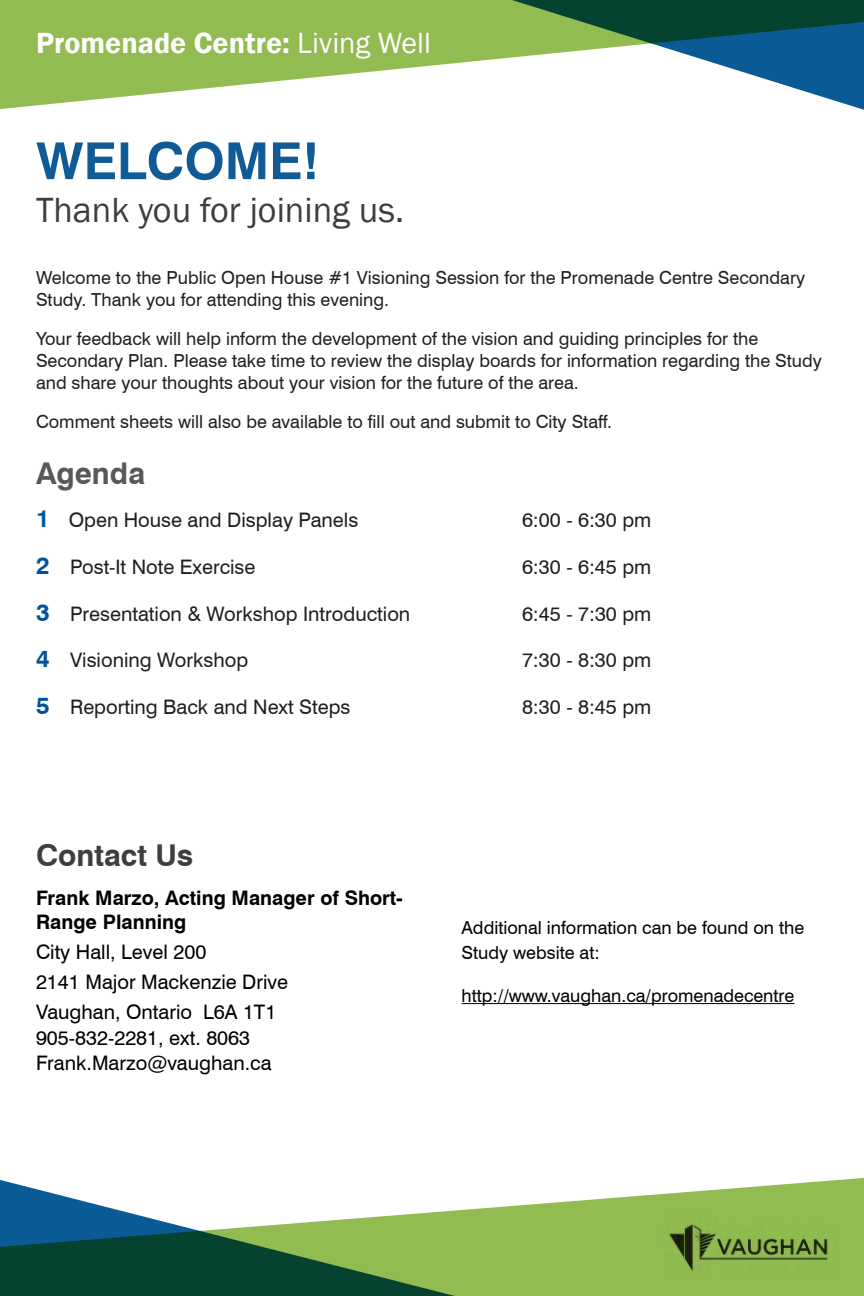
<style>
.page{position:relative;width:864px;height:1296px;background:#fff}
.page>*{position:absolute;margin:0;border:0;box-sizing:border-box;transform-origin:0 0}
.Board_Header{font:700 51px "Swiss 721 BT";color:#105a95}
.Board_Header-2{font:36px "Franklin Gothic";color:#3e3e3f}
.t1{font:600 30px "Franklin Gothic";color:#fff}
.Section_Subtitle{font:700 30px "Swiss 721 BT";color:#3e3e3f}
.Section_Subtitle-2{font:700 30px "Swiss 721 BT";color:#57585a}
.Body_Text{font:20px "Swiss 721 BT";color:#231f20}
.Body_Text-2{font:20px/30px "Swiss 721 BT";color:#000}
.Body_Text-3{font:700 20px/24px "Swiss 721 BT";color:#000}
.Body_Text-4{font:18px/21.6px "Swiss 721 BT";color:#231f20}
.Body_Text-5{font:18px/25px "Swiss 721 BT";color:#000}
.s1{font-weight:400}
.s2{font-weight:700;font-size:24px;color:#00529b}
</style>
<div class="page">
<svg style="left:0;top:0;width:483px;height:109px;fill:#92bb51"></svg>
<svg style="left:483px;top:0;width:381px;height:110px"></svg>
<svg style="left:476px;top:1178px;width:388px;height:118px;fill:#92bb51"></svg>
<svg style="left:0;top:1180px;width:476px;height:116px"></svg>
<img style="left:658px;top:1212px;width:180px;height:70px">
<hr style="left:462px;top:1003px;width:332px;height:1px;background:#000">
<h3 class="t1" style="left:36px;top:24px;width:397px">Promenade Centre: <span class="s1">Living Well</span></h3>
<p class="Board_Header" style="left:36px;top:130px;width:285px">WELCOME!</p>
<p class="Board_Header-2" style="left:36px;top:188px;width:370px">Thank you for joining us.</p>
<p class="Body_Text-4" style="left:36px;top:267px;width:771px">Welcome to the Public Open House #1 Visioning Session for the Promenade Centre Secondary<br>Study. Thank you for attending this evening.</p>
<p class="Body_Text-4" style="left:36px;top:328px;width:788px">Your feedback will help inform the development of the vision and guiding principles for the<br>Secondary Plan. Please take time to review the display boards for information regarding the Study and share your thoughts about your vision for the future of the area.</p>
<p class="Body_Text-4" style="left:36px;top:411px;width:578px">Comment sheets will also be available to fill out and submit to City Staff.</p>
<p class="Section_Subtitle-2" style="left:36px;top:456px;width:111px">Agenda</p>
<p class="Body_Text" style="left:36px;top:508px;width:324px"><span class="s2">1</span> Open House and Display Panels</p>
<p class="Body_Text" style="left:522px;top:508px;width:131px">6:00 - 6:30 pm</p>
<p class="Body_Text" style="left:36px;top:555px;width:221px"><span class="s2">2</span> Post-It Note Exercise</p>
<p class="Body_Text" style="left:522px;top:555px;width:131px">6:30 - 6:45 pm</p>
<p class="Body_Text" style="left:36px;top:601px;width:376px"><span class="s2">3</span> Presentation &amp; Workshop Introduction</p>
<p class="Body_Text" style="left:522px;top:601px;width:131px">6:45 - 7:30 pm</p>
<p class="Body_Text" style="left:36px;top:648px;width:214px"><span class="s2">4</span> Visioning Workshop</p>
<p class="Body_Text" style="left:522px;top:648px;width:131px">7:30 - 8:30 pm</p>
<p class="Body_Text" style="left:36px;top:695px;width:316px"><span class="s2">5</span> Reporting Back and Next Steps</p>
<p class="Body_Text" style="left:522px;top:695px;width:131px">8:30 - 8:45 pm</p>
<p class="Section_Subtitle" style="left:36px;top:837px;width:159px">Contact Us</p>
<p class="Body_Text-3" style="left:36px;top:886px;width:368px">Frank Marzo, Acting Manager of Short-<br>Range Planning</p>
<p class="Body_Text-2" style="left:36px;top:937px;width:254px">City Hall, Level 200<br>2141 Major Mackenzie Drive<br>Vaughan, Ontario L6A 1T1</p>
<p class="Body_Text-2" style="left:36px;top:1025px;width:237px;line-height:25.4px">905-832-2281, ext. 8063<br>Frank.Marzo@vaughan.ca</p>
<p class="Body_Text-5" style="left:462px;top:915px;width:344px">Additional information can be found on the<br>Study website at:</p>
<p class="Body_Text-5" style="left:462px;top:983px;width:334px">http://www.vaughan.ca/promenadecentre</p>
</div>
